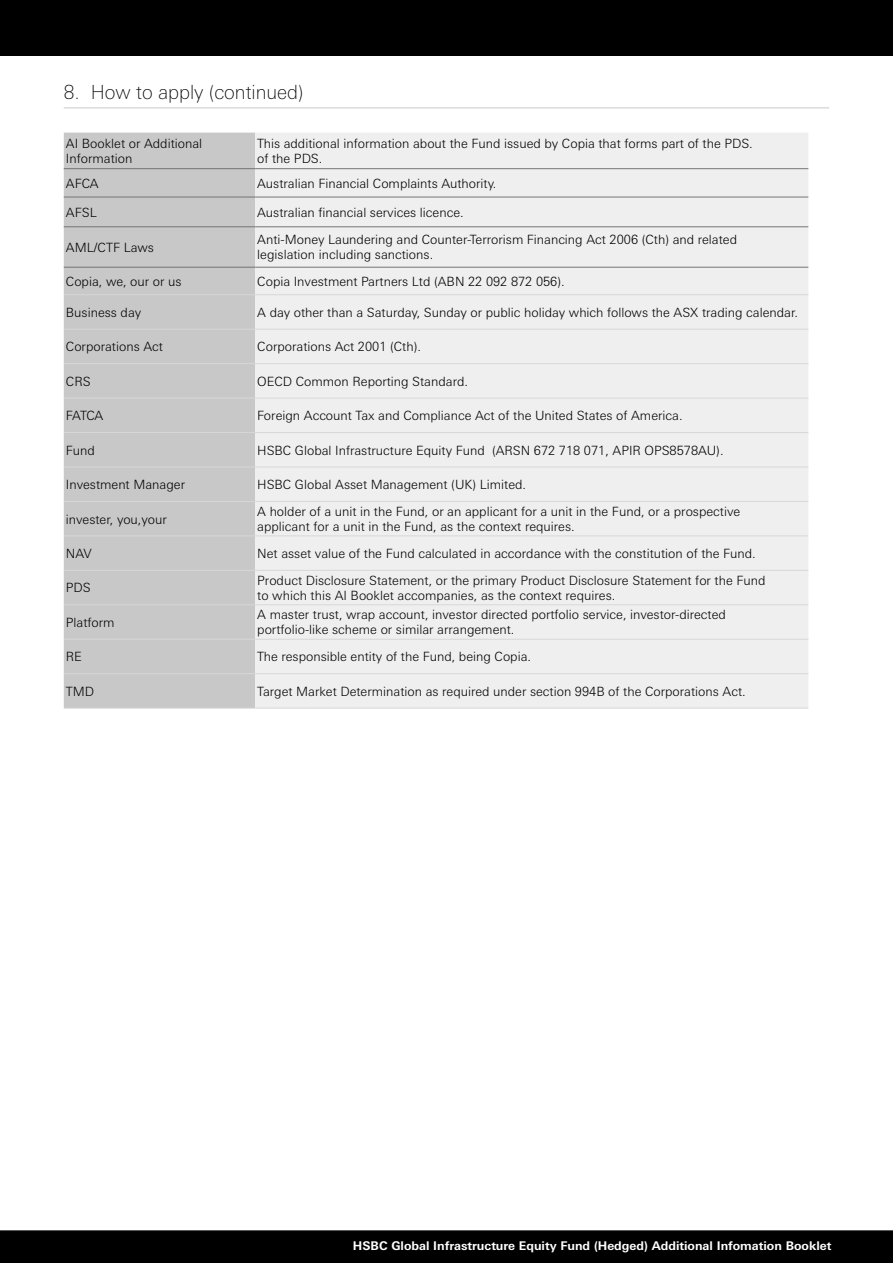
<style>
.page{position:relative;width:893px;height:1263px;background:#fff}
.page>*{position:absolute;margin:0;border:0;box-sizing:border-box;transform-origin:0 0}
.Artisan_heading_PDS{font:100 19.5px "Univers Nextfor HSBC";color:#000}
.t1{font:300 12.75px/15px "Univers Nextfor HSBC";color:#000}
.t2{font:700 12px "Univers Nextfor HSBC";color:#fff}
</style>
<div class="page">
<div style="left:0;top:0;width:893px;height:55px;background:#000"></div>
<div style="left:0;top:1230px;width:893px;height:33px;background:#000"></div>
<hr style="left:64px;top:108px;width:765px;height:1px;background:#c9cacc">
<div style="left:64px;top:133px;width:191px;height:575px;background:#c8c8c8"></div>
<div style="left:255px;top:133px;width:553px;height:575px;background:#efefef"></div>
<hr style="left:64px;top:294px;width:191px;height:1px;background:#d7d8d6">
<hr style="left:255px;top:294px;width:553px;height:1px;background:#d7d8d6">
<hr style="left:64px;top:329px;width:191px;height:1px;background:#d7d8d6">
<hr style="left:255px;top:329px;width:553px;height:1px;background:#d7d8d6">
<hr style="left:64px;top:363px;width:191px;height:1px;background:#d7d8d6">
<hr style="left:255px;top:363px;width:553px;height:1px;background:#d7d8d6">
<hr style="left:64px;top:398px;width:191px;height:1px;background:#d7d8d6">
<hr style="left:255px;top:398px;width:553px;height:1px;background:#d7d8d6">
<hr style="left:64px;top:432px;width:191px;height:1px;background:#d7d8d6">
<hr style="left:255px;top:432px;width:553px;height:1px;background:#d7d8d6">
<hr style="left:64px;top:467px;width:191px;height:1px;background:#d7d8d6">
<hr style="left:255px;top:467px;width:553px;height:1px;background:#d7d8d6">
<hr style="left:64px;top:501px;width:191px;height:1px;background:#d7d8d6">
<hr style="left:255px;top:501px;width:553px;height:1px;background:#d7d8d6">
<hr style="left:64px;top:535px;width:191px;height:1px;background:#d7d8d6">
<hr style="left:255px;top:535px;width:553px;height:1px;background:#d7d8d6">
<hr style="left:64px;top:570px;width:191px;height:1px;background:#d7d8d6">
<hr style="left:255px;top:570px;width:553px;height:1px;background:#d7d8d6">
<hr style="left:64px;top:604px;width:191px;height:1px;background:#d7d8d6">
<hr style="left:255px;top:604px;width:553px;height:1px;background:#d7d8d6">
<hr style="left:64px;top:639px;width:191px;height:1px;background:#d7d8d6">
<hr style="left:255px;top:639px;width:553px;height:1px;background:#d7d8d6">
<hr style="left:64px;top:673px;width:191px;height:1px;background:#d7d8d6">
<hr style="left:255px;top:673px;width:553px;height:1px;background:#d7d8d6">
<hr style="left:64px;top:708px;width:191px;height:1px;background:#d7d8d6">
<hr style="left:255px;top:708px;width:553px;height:1px;background:#d7d8d6">
<hr style="left:255px;top:168px;width:553px;height:1px;background:#757575">
<hr style="left:64px;top:168px;width:191px;height:1px;background:#757575">
<hr style="left:255px;top:197px;width:553px;height:1px;background:#757575">
<hr style="left:64px;top:197px;width:191px;height:1px;background:#757575">
<hr style="left:255px;top:226px;width:553px;height:1px;background:#757575">
<hr style="left:64px;top:226px;width:191px;height:1px;background:#757575">
<hr style="left:255px;top:267px;width:553px;height:1px;background:#757575">
<hr style="left:64px;top:267px;width:191px;height:1px;background:#757575">
<p class="Artisan_heading_PDS" style="left:64px;top:78px;width:241px">8. How to apply (continued)</p>
<p class="t1" style="left:66px;top:135px;width:138px">AI Booklet or Additional<br>Information</p>
<p class="t1" style="left:257px;top:135px;width:497px">This additional information about the Fund issued by Copia that forms part of the PDS.</p>
<p class="t1" style="left:257px;top:150px;width:67px">of the PDS.</p>
<p class="t1" style="left:66px;top:175px;width:34px">AFCA</p>
<p class="t1" style="left:257px;top:175px;width:241px">Australian Financial Complaints Authority.</p>
<p class="t1" style="left:66px;top:204px;width:32px">AFSL</p>
<p class="t1" style="left:257px;top:204px;width:208px">Australian financial services licence.</p>
<p class="t1" style="left:66px;top:239px;width:90px">AML/CTF Laws</p>
<p class="t1" style="left:257px;top:231px;width:481px">Anti-Money Laundering and Counter-Terrorism Financing Act 2006 (Cth) and related</p>
<p class="t1" style="left:257px;top:246px;width:177px">legislation including sanctions.</p>
<p class="t1" style="left:66px;top:273px;width:117px">Copia, we, our or us</p>
<p class="t1" style="left:257px;top:273px;width:309px">Copia Investment Partners Ltd (ABN 22 092 872 056).</p>
<p class="t1" style="left:66px;top:304px;width:77px">Business day</p>
<p class="t1" style="left:257px;top:304px;width:542px">A day other than a Saturday, Sunday or public holiday which follows the ASX trading calendar.</p>
<p class="t1" style="left:66px;top:338px;width:99px">Corporations Act</p>
<p class="t1" style="left:257px;top:338px;width:165px">Corporations Act 2001 (Cth).</p>
<p class="t1" style="left:66px;top:373px;width:26px">CRS</p>
<p class="t1" style="left:257px;top:373px;width:212px">OECD Common Reporting Standard.</p>
<p class="t1" style="left:66px;top:407px;width:39px">FATCA</p>
<p class="t1" style="left:257px;top:407px;width:427px">Foreign Account Tax and Compliance Act of the United States of America.</p>
<p class="t1" style="left:66px;top:442px;width:31px">Fund</p>
<p class="t1" style="left:257px;top:442px;width:468px">HSBC Global Infrastructure Equity Fund (ARSN 672 718 071, APIR OPS8578AU).</p>
<p class="t1" style="left:66px;top:476px;width:121px">Investment Manager</p>
<p class="t1" style="left:257px;top:476px;width:270px">HSBC Global Asset Management (UK) Limited.</p>
<p class="t1" style="left:66px;top:511px;width:102px">invester, you,your</p>
<p class="t1" style="left:257px;top:503px;width:484px">A holder of a unit in the Fund, or an applicant for a unit in the Fund, or a prospective</p>
<p class="t1" style="left:257px;top:518px;width:319px">applicant for a unit in the Fund, as the context requires.</p>
<p class="t1" style="left:66px;top:545px;width:28px">NAV</p>
<p class="t1" style="left:257px;top:545px;width:500px">Net asset value of the Fund calculated in accordance with the constitution of the Fund.</p>
<p class="t1" style="left:66px;top:580px;width:26px">PDS</p>
<p class="t1" style="left:257px;top:572px;width:510px">Product Disclosure Statement, or the primary Product Disclosure Statement for the Fund</p>
<p class="t1" style="left:257px;top:587px;width:360px">to which this AI Booklet accompanies, as the context requires.</p>
<p class="t1" style="left:66px;top:614px;width:50px">Platform</p>
<p class="t1" style="left:257px;top:606px;width:470px">A master trust, wrap account, investor directed portfolio service, investor-directed</p>
<p class="t1" style="left:257px;top:621px;width:259px">portfolio-like scheme or similar arrangement.</p>
<p class="t1" style="left:66px;top:648px;width:18px">RE</p>
<p class="t1" style="left:257px;top:648px;width:275px">The responsible entity of the Fund, being Copia.</p>
<p class="t1" style="left:66px;top:683px;width:30px">TMD</p>
<p class="t1" style="left:257px;top:683px;width:490px">Target Market Determination as required under section 994B of the Corporations Act.</p>
<p class="t2" style="left:353px;top:1237px;width:480px">HSBC Global Infrastructure Equity Fund (Hedged) Additional Infomation Booklet</p>
</div>
